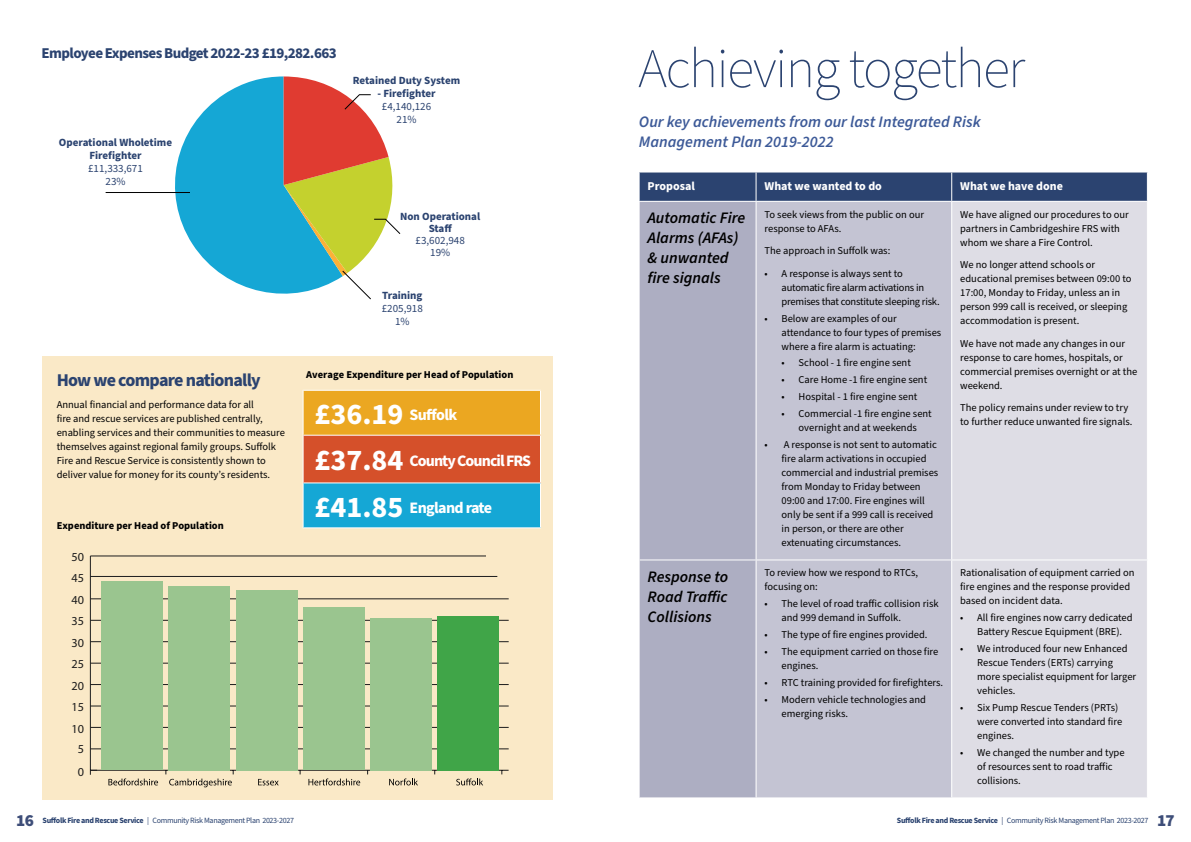
<style>
.page{position:relative;width:1191px;height:842px;background:#fff}
.page>*{position:absolute;margin:0;border:0;box-sizing:border-box;transform-origin:0 0}
.t1{font:200 56px "Source Sans Pro";letter-spacing:-.03em;color:#2b4370}
.t2{font:700 18px "Source Sans Pro";letter-spacing:-.04em;color:#2b4370}
.t3{font:italic 600 16px/20px "Source Sans Pro";color:#000}
.t4{font:italic 600 16px/20px "Source Sans Pro";color:#3d5a98}
.t5{font:700 16px "Source Sans Pro";letter-spacing:-.06em;color:#fff}
.t6{font:700 16px "Source Sans Pro";letter-spacing:-.04em;color:#fff}
.t7{font:700 15px "Source Sans Pro";letter-spacing:-.04em;color:#2b4370}
.t8{font:12.2px "Myriad Pro";color:#1c1c1c}
.t9{font:700 12px "Source Sans Pro";color:#fff}
.t10{font:700 11px/13px "Source Sans Pro";color:#2b4370;text-align:center}
.t11{font:11px/13px "Source Sans Pro";color:#2b4370;text-align:center}
.t12{font:10.5px/14px "Source Sans Pro";color:#000}
.t13{font:10.5px/14px "Source Sans Pro";letter-spacing:-.02em;color:#000}
.t14{font:700 10.5px "Source Sans Pro";color:#000}
.t15{font:8px "Source Sans Pro";letter-spacing:-.04em;color:#2b4370}
.s1{font-size:30px}
.s2{font-weight:900;font-size:17px;color:#3e4e79}
.s3{font-weight:700}
</style>
<div class="page">
<div style="left:43px;top:356px;width:510px;height:443px;background:#fae9c7"></div>
<div style="left:639px;top:202px;width:116px;height:595px;background:#adaec2"></div>
<div style="left:756px;top:202px;width:195px;height:595px;background:#c4c4d3"></div>
<div style="left:952px;top:202px;width:194px;height:595px;background:#dedde5"></div>
<svg style="left:639px;top:172px;width:508px;height:29px;background:#314874"></svg>
<hr style="left:638px;top:559px;width:118px;height:1px;background:#fff">
<hr style="left:756px;top:559px;width:195px;height:1px;background:#fff">
<hr style="left:951px;top:559px;width:196px;height:1px;background:#fff">
<svg style="left:175px;top:76px;width:109px;height:218px;fill:#15a7d5"></svg>
<hr style="left:106px;top:192px;width:84px;height:1px;background:#000">
<svg style="left:284px;top:76px;width:117px;height:224px"></svg>
<div style="left:303px;top:390px;width:237px;height:45px;background:#eba721"></div>
<div style="left:303px;top:435px;width:237px;height:48px;background:#d5502a"></div>
<div style="left:303px;top:483px;width:237px;height:45px;background:#15a7d5"></div>
<hr style="left:303px;top:390px;width:238px;height:1px;background:#fff">
<hr style="left:303px;top:391px;width:1px;height:44px;background:#fff">
<hr style="left:540px;top:391px;width:1px;height:44px;background:#fff">
<hr style="left:303px;top:435px;width:238px;height:1px;background:#fff">
<hr style="left:303px;top:436px;width:1px;height:46px;background:#fff">
<hr style="left:540px;top:436px;width:1px;height:46px;background:#fff">
<hr style="left:303px;top:482px;width:238px;height:1px;background:#fff">
<hr style="left:303px;top:483px;width:1px;height:44px;background:#fff">
<hr style="left:540px;top:483px;width:1px;height:44px;background:#fff">
<hr style="left:303px;top:527px;width:238px;height:1px;background:#fff">
<hr style="left:90px;top:770px;width:418px;height:1px;background:#1c1c1c">
<hr style="left:90px;top:556px;width:1px;height:214px;background:#1c1c1c">
<hr style="left:90px;top:727px;width:419px;height:1px;background:#1c1c1c">
<hr style="left:90px;top:684px;width:419px;height:1px;background:#1c1c1c">
<hr style="left:90px;top:641px;width:419px;height:1px;background:#1c1c1c">
<hr style="left:90px;top:599px;width:419px;height:1px;background:#1c1c1c">
<hr style="left:90px;top:556px;width:396px;height:1px;background:#1c1c1c">
<hr style="left:90px;top:749px;width:419px;height:1px;background:#1c1c1c">
<hr style="left:90px;top:706px;width:419px;height:1px;background:#1c1c1c">
<hr style="left:90px;top:663px;width:419px;height:1px;background:#1c1c1c">
<hr style="left:90px;top:620px;width:419px;height:1px;background:#1c1c1c">
<hr style="left:90px;top:576px;width:407px;height:1px;background:#1c1c1c">
<div style="left:437px;top:616px;width:62px;height:154px;background:#40a548"></div>
<div style="left:370px;top:618px;width:62px;height:152px;background:#9ac58f"></div>
<div style="left:303px;top:607px;width:62px;height:163px;background:#9ac58f"></div>
<div style="left:236px;top:590px;width:62px;height:180px;background:#9ac58f"></div>
<div style="left:169px;top:586px;width:61px;height:184px;background:#9ac58f"></div>
<div style="left:101px;top:582px;width:62px;height:188px;background:#9ac58f"></div>
<svg style="left:108px;top:778px;width:50px;height:7px"></svg>
<svg style="left:258px;top:779px;width:21px;height:6px"></svg>
<svg style="left:389px;top:778px;width:29px;height:7px"></svg>
<svg style="left:456px;top:778px;width:27px;height:7px"></svg>
<svg style="left:165px;top:770px;width:69px;height:17px"></svg>
<svg style="left:308px;top:778px;width:52px;height:7px"></svg>
<h3 class="t7" style="left:42px;top:43px;width:297px">Employee Expenses Budget 2022-23 £19,282.663</h3>
<p class="t10" style="left:59px;top:136px;width:115px">Operational Wholetime<br>Firefighter</p>
<p class="t11" style="left:88px;top:162px;width:56px">£11,333,671<br>23%</p>
<p class="t10" style="left:353px;top:74px;width:109px">Retained Duty System</p>
<p class="t10" style="left:377px;top:87px;width:60px">- Firefighter</p>
<p class="t11" style="left:382px;top:100px;width:51px">£4,140,126<br>21%</p>
<p class="t10" style="left:400px;top:211px;width:82px;line-height:12px">Non Operational<br>Staff</p>
<p class="t11" style="left:415px;top:235px;width:51px;line-height:12px">£3,602,948<br>19%</p>
<p class="t10" style="left:382px;top:289px;width:42px">Training</p>
<p class="t11" style="left:382px;top:302px;width:43px">£205,918<br>1%</p>
<h2 class="t2" style="left:57px;top:367px;width:205px">How we compare nationally</h2>
<p class="t12" style="left:57px;top:398px;width:230px">Annual financial and performance data for all<br>fire and rescue services are published centrally, enabling services and their communities to measure themselves against regional family groups. Suffolk Fire and Rescue Service is consistently shown to deliver value for money for its county’s residents.</p>
<p class="t14" style="left:57px;top:518px;width:169px">Expenditure per Head of Population</p>
<p class="t8" style="left:71px;top:550px;width:14px">50</p>
<p class="t8" style="left:71px;top:570px;width:14px">45</p>
<p class="t8" style="left:71px;top:593px;width:14px">40</p>
<p class="t8" style="left:71px;top:613px;width:14px">35</p>
<p class="t8" style="left:71px;top:635px;width:14px">30</p>
<p class="t8" style="left:71px;top:656px;width:14px">25</p>
<p class="t8" style="left:71px;top:678px;width:14px">20</p>
<p class="t8" style="left:71px;top:699px;width:14px">15</p>
<p class="t8" style="left:71px;top:721px;width:14px">10</p>
<p class="t8" style="left:78px;top:742px;width:8px">5</p>
<p class="t8" style="left:78px;top:764px;width:8px">0</p>
<p class="t14" style="left:306px;top:367px;width:209px">Average Expenditure per Head of Population</p>
<h3 class="t5" style="left:314px;top:404px;width:144px"><span class="s1">£36.19</span> Suffolk</h3>
<h3 class="t5" style="left:314px;top:450px;width:218px"><span class="s1">£37.84</span> County Council FRS</h3>
<h3 class="t6" style="left:314px;top:496px;width:179px"><span class="s1">£41.85</span> England rate</h3>
<h1 class="t1" style="left:638px;top:31px;width:389px">Achieving together</h1>
<h3 class="t4" style="left:639px;top:112px;width:343px">Our key achievements from our last Integrated Risk<br>Management Plan 2019-2022</h3>
<p class="t9" style="left:647px;top:178px;width:49px">Proposal</p>
<p class="t9" style="left:764px;top:178px;width:119px">What we wanted to do</p>
<p class="t9" style="left:960px;top:178px;width:104px">What we have done</p>
<h3 class="t3" style="left:647px;top:209px;width:99px">Automatic Fire<br>Alarms (AFAs) &amp; unwanted fire signals</h3>
<p class="t12" style="left:764px;top:208px;width:161px">To seek views from the public on our response to AFAs.</p>
<p class="t12" style="left:960px;top:207px;width:170px">We have aligned our procedures to our partners in Cambridgeshire FRS with whom we share a Fire Control.</p>
<p class="t12" style="left:960px;top:258px;width:173px">We no longer attend schools or educational premises between 09:00 to 17:00, Monday to Friday, unless an in person 999 call is received, or sleeping accommodation is present.</p>
<p class="t12" style="left:960px;top:336px;width:178px">We have not made any changes in our response to care homes, hospitals, or commercial premises overnight or at the weekend.</p>
<p class="t12" style="left:960px;top:401px;width:174px">The policy remains under review to try to further reduce unwanted fire signals.</p>
<p class="t12" style="left:764px;top:244px;width:127px">The approach in Suffolk was:</p>
<p class="t13" style="left:781px;top:267px;width:160px;text-indent:-17px">• A response is always sent to automatic fire alarm activations in premises that constitute sleeping risk.</p>
<p class="t12" style="left:781px;top:311px;width:161px;text-indent:-17px">• Below are examples of our attendance to four types of premises where a fire alarm is actuating:</p>
<p class="t12" style="left:781px;top:356px;width:131px">• School - 1 fire engine sent</p>
<p class="t12" style="left:781px;top:373px;width:147px">• Care Home -1 fire engine sent</p>
<p class="t12" style="left:781px;top:390px;width:137px">• Hospital - 1 fire engine sent</p>
<p class="t12" style="left:781px;top:407px;width:152px;text-align:center">• Commercial -1 fire engine sent overnight and at weekends</p>
<p class="t12" style="left:781px;top:438px;width:158px;text-indent:-17px">• A response is not sent to automatic fire alarm activations in occupied commercial and industrial premises from Monday to Friday between 09:00 and 17:00. Fire engines will only be sent if a 999 call is received in person, or there are other extenuating circumstances.</p>
<h3 class="t3" style="left:647px;top:567px;width:82px;text-align:justify">Response to Road Traffic Collisions</h3>
<p class="t12" style="left:764px;top:566px;width:155px">To review how we respond to RTCs, focusing on:</p>
<p class="t12" style="left:781px;top:597px;width:158px;text-indent:-17px">• The level of road traffic collision risk and 999 demand in Suffolk.</p>
<p class="t12" style="left:764px;top:628px;width:164px">• The type of fire engines provided.</p>
<p class="t12" style="left:781px;top:645px;width:158px;text-indent:-17px">• The equipment carried on those fire engines.</p>
<p class="t12" style="left:764px;top:675px;width:180px">• RTC training provided for firefighters.</p>
<p class="t12" style="left:781px;top:692px;width:146px;text-indent:-17px">• Modern vehicle technologies and emerging risks.</p>
<p class="t12" style="left:960px;top:566px;width:176px">Rationalisation of equipment carried on fire engines and the response provided based on incident data.</p>
<p class="t12" style="left:977px;top:611px;width:157px;text-indent:-17px">• All fire engines now carry dedicated<br>Battery Rescue Equipment (BRE).</p>
<p class="t12" style="left:977px;top:642px;width:160px;text-indent:-17px">• We introduced four new Enhanced<br>Rescue Tenders (ERTs) carrying more specialist equipment for larger vehicles.</p>
<p class="t12" style="left:977px;top:701px;width:146px;text-indent:-17px">• Six Pump Rescue Tenders (PRTs) were converted into standard fire engines.</p>
<p class="t12" style="left:977px;top:745px;width:149px;text-indent:-17px">• We changed the number and type of resources sent to road traffic collisions.</p>
<p class="t15" style="left:16px;top:814px;width:279px"><span class="s2">16</span> <span class="s3">Suffolk Fire and Rescue Service</span> | Community Risk Management Plan 2023-2027</p>
<p class="t15" style="left:897px;top:814px;width:279px"><span class="s3">Suffolk Fire and Rescue Service</span> | Community Risk Management Plan 2023-2027 <span class="s2">17</span></p>
</div>
